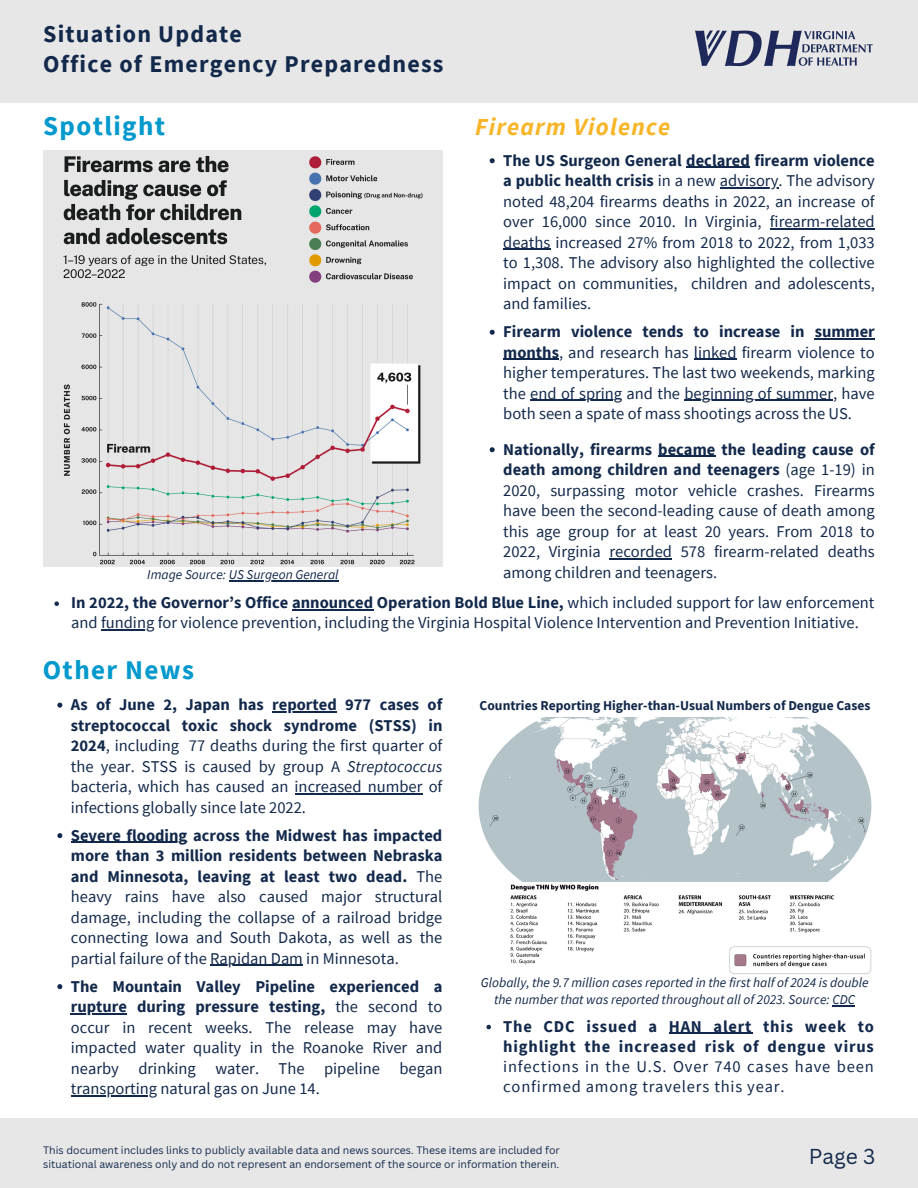
<style>
.page{position:relative;width:918px;height:1188px;background:#fff}
.page>*{position:absolute;margin:0;border:0;box-sizing:border-box;transform-origin:0 0}
.t1{font:700 27px "Source Sans Pro";letter-spacing:.05em;color:#0099cd}
.t2{font:italic 700 24.45px "Source Sans Pro";letter-spacing:.05em;color:#f7b527}
.t3{font:700 24px "Source Sans Pro";letter-spacing:.05em;color:#13294b}
.t4{font:21px "Canva Sans";color:#13294b}
.t5{font:16.5px/20.5px "Source Sans Pro";color:#13294b;text-align:justify}
.t6{font:700 16.5px/20.5px "Source Sans Pro";color:#13294b}
.t7{font:16.5px/20.2px "Source Sans Pro";letter-spacing:.05em;color:#13294b}
.t8{font:700 16.5px/20.2px "Source Sans Pro";letter-spacing:.05em;color:#13294b}
.t9{font:italic 13.5px/16.8px "Source Sans Pro";color:#13294b;text-align:center}
.t10{font:700 13.5px "Source Sans Pro";color:#13294b}
.t11{font:10.5px "Canva Sans";color:#13294b}
.s1{font-weight:400}
.s2{font-weight:700}
.s3{font-style:italic}
</style>
<div class="page">
<div style="left:0;top:1119px;width:918px;height:69px;background:#e7e7e7"></div>
<div style="left:0;top:0;width:918px;height:103px;background:#e7e7e7"></div>
<img style="left:695px;top:30px;width:178px;height:37px">
<img style="left:43px;top:151px;width:400px;height:416px">
<img style="left:478px;top:718px;width:394px;height:257px">
<svg style="left:57px;top:703px;width:5px;height:5px"></svg>
<hr style="left:272px;top:711px;width:65px;height:2px;background:#13294b">
<hr style="left:295px;top:793px;width:128px;height:2px;background:#13294b">
<svg style="left:57px;top:833px;width:5px;height:5px"></svg>
<hr style="left:71px;top:842px;width:116px;height:1px;background:#13294b">
<hr style="left:210px;top:965px;width:93px;height:1px;background:#13294b">
<svg style="left:57px;top:984px;width:5px;height:5px"></svg>
<hr style="left:71px;top:1013px;width:56px;height:2px;background:#13294b">
<hr style="left:71px;top:1095px;width:86px;height:2px;background:#13294b">
<hr style="left:832px;top:1005px;width:23px;height:2px;background:#13294b">
<svg style="left:490px;top:158px;width:5px;height:5px"></svg>
<hr style="left:686px;top:167px;width:64px;height:1px;background:#13294b">
<hr style="left:720px;top:187px;width:58px;height:2px;background:#13294b">
<hr style="left:770px;top:228px;width:105px;height:2px;background:#13294b">
<hr style="left:503px;top:249px;width:47px;height:1px;background:#13294b">
<svg style="left:490px;top:330px;width:5px;height:5px"></svg>
<hr style="left:815px;top:338px;width:60px;height:2px;background:#13294b">
<hr style="left:503px;top:359px;width:56px;height:1px;background:#13294b">
<hr style="left:694px;top:359px;width:43px;height:1px;background:#13294b">
<hr style="left:530px;top:400px;width:92px;height:1px;background:#13294b">
<hr style="left:685px;top:400px;width:148px;height:1px;background:#13294b">
<svg style="left:490px;top:447px;width:5px;height:5px"></svg>
<hr style="left:658px;top:456px;width:57px;height:1px;background:#13294b">
<hr style="left:610px;top:558px;width:62px;height:2px;background:#13294b">
<hr style="left:229px;top:580px;width:110px;height:2px;background:#13294b">
<svg style="left:486px;top:1025px;width:5px;height:4px"></svg>
<hr style="left:669px;top:1033px;width:83px;height:1px;background:#13294b">
<svg style="left:54px;top:601px;width:5px;height:5px"></svg>
<hr style="left:292px;top:609px;width:81px;height:1px;background:#13294b">
<hr style="left:101px;top:630px;width:53px;height:1px;background:#13294b">
<h1 class="t3" style="left:43px;top:18px;width:200px">Situation Update</h1>
<h1 class="t3" style="left:43px;top:48px;width:402px">Office of Emergency Preparedness</h1>
<p class="t1" style="left:43px;top:108px;width:123px">Spotlight</p>
<p class="t2" style="left:475px;top:110px;width:197px">Firearm Violence</p>
<p class="t6" style="left:503px;top:150px;width:373px">The US Surgeon General declared firearm violence a public health crisis <span class="s1">in a new advisory. The advisory</span></p>
<p class="t5" style="left:503px;top:191px;width:373px">noted 48,204 firearms deaths in 2022, an increase of over 16,000 since 2010. In Virginia, firearm-related deaths increased 27% from 2018 to 2022, from 1,033 to 1,308. The advisory also highlighted the collective impact on communities, children and adolescents, and families.</p>
<p class="t6" style="left:503px;top:321px;width:373px">Firearm violence tends to increase in summer months<span class="s1">, and research has linked firearm violence to</span></p>
<p class="t5" style="left:503px;top:362px;width:373px">higher temperatures. The last two weekends, marking the end of spring and the beginning of summer, have both seen a spate of mass shootings across the US.</p>
<p class="t5" style="left:503px;top:439px;width:373px"><span class="s2">Nationally, firearms became the leading cause of death among children and teenagers</span> (age 1-19) in 2020, surpassing motor vehicle crashes. Firearms have been the second-leading cause of death among this age group for at least 20 years. From 2018 to 2022, Virginia recorded 578 firearm-related deaths</p>
<p class="t9" style="left:147px;top:566px;width:193px">Image Source: US Surgeon General</p>
<p class="t5" style="left:503px;top:562px;width:215px">among children and teenagers.</p>
<p class="t5" style="left:71px;top:592px;width:805px"><span class="s2">In 2022, the Governor’s Office announced Operation Bold Blue Line,</span> which included support for law enforcement and funding for violence prevention, including the Virginia Hospital Violence Intervention and Prevention Initiative.</p>
<p class="t1" style="left:43px;top:653px;width:153px">Other News</p>
<h1 class="t6" style="left:71px;top:694px;width:194px">As of June 2, Japan has</h1>
<p class="t5" style="left:71px;top:694px;width:373px;text-indent:201px"><span class="s2">reported 977 cases of streptococcal toxic shock syndrome (STSS) in 2024</span>, including 77 deaths during the first quarter of the year. STSS is caused by group A <span class="s3">Streptococcus </span>bacteria, which has caused an increased number of infections globally since late 2022.</p>
<p class="t5" style="left:71px;top:824px;width:373px"><span class="s2">Severe flooding across the Midwest has impacted more than 3 million residents between Nebraska and Minnesota, leaving at least two dead.</span> The heavy rains have also caused major structural damage, including the collapse of a railroad bridge connecting Iowa and South Dakota, as well as the partial failure of the Rapidan Dam in Minnesota.</p>
<p class="t6" style="left:71px;top:975px;width:373px">The Mountain Valley Pipeline experienced a</p>
<h5 class="t5" style="left:71px;top:996px;width:373px"><span class="s2">rupture during pressure testing,</span> the second to occur in recent weeks. The release may have impacted water quality in the Roanoke River and nearby drinking water. The pipeline began</h5>
<p class="t5" style="left:71px;top:1078px;width:251px">transporting natural gas on June 14.</p>
<p class="t10" style="left:480px;top:697px;width:392px">Countries Reporting Higher-than-Usual Numbers of Dengue Cases</p>
<p class="t9" style="left:481px;top:974px;width:389px">Globally, the 9.7 million cases reported in the first half of 2024 is double the number that was reported throughout all of 2023. Source: CDC</p>
<p class="t8" style="left:503px;top:1016px;width:372px">The CDC issued a HAN alert this week to highlight the increased risk of dengue virus</p>
<p class="t7" style="left:503px;top:1056px;width:372px">infections in the U.S. Over 740 cases have been confirmed among travelers this year.</p>
<p class="t11" style="left:43px;top:1143px;width:518px">This document includes links to publicly available data and news sources. These items are included for</p>
<p class="t11" style="left:43px;top:1157px;width:518px">situational awareness only and do not represent an endorsement of the source or information therein.</p>
<p class="t4" style="left:809px;top:1142px;width:68px">Page 3</p>
</div>
